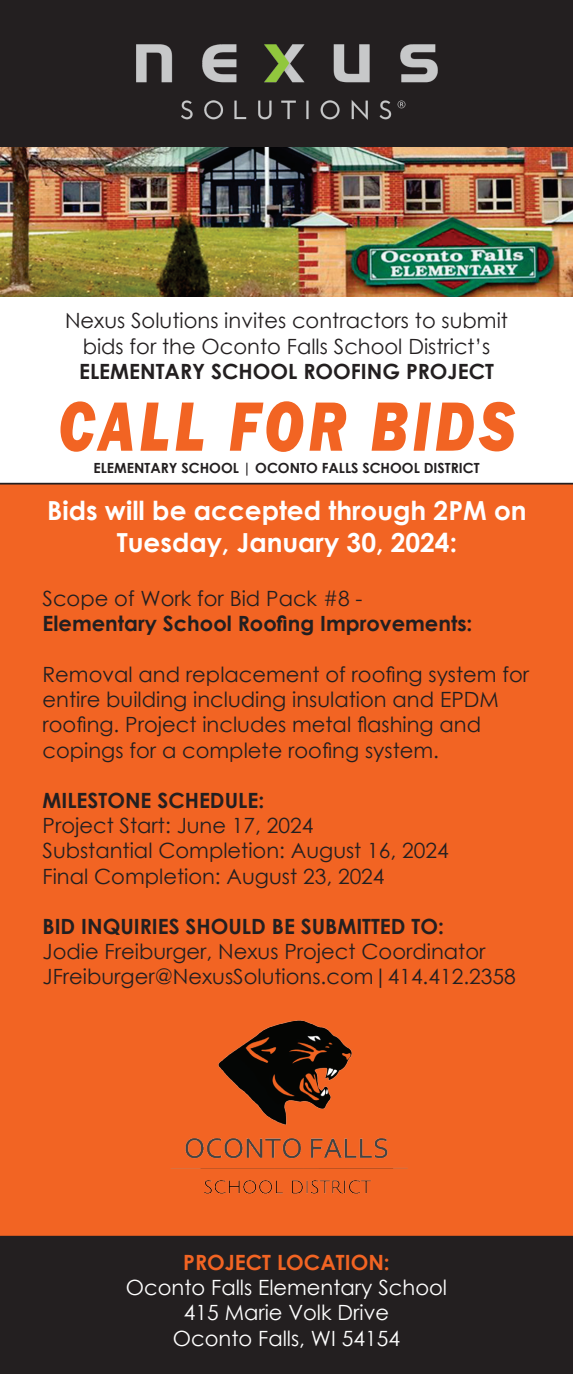
<style>
.page{position:relative;width:573px;height:1374px;background:#fff}
.page>*{position:absolute;margin:0;border:0;box-sizing:border-box;transform-origin:0 0}
.t1{font:italic 800 72.1px "Franklin Gothic";letter-spacing:.08em;color:#f26423;scale:.8 1}
.t2{font:700 26.25px/31.5px "Century Gothic";color:#fff;text-align:center}
.t3{font:21px/25.2px "Century Gothic";color:#231f20}
.t4{font:700 21px "Century Gothic";color:#231f20}
.t5{font:21px/25.2px "Century Gothic";color:#fff;text-align:center}
.t6{font:700 21px "Century Gothic";color:#f26423}
.t7{font:700 14px "Century Gothic";color:#231f20}
</style>
<div class="page">
<svg style="left:0;top:0;width:572px;height:147px;background:#2c2929"></svg>
<div style="left:0;top:483px;width:572px;height:752px;background:#f26423"></div>
<div style="left:0;top:1235px;width:572px;height:138px;background:#231f20"></div>
<img style="left:158px;top:1011px;width:257px;height:192px">
<img style="left:0;top:147px;width:572px;height:150px">
<p class="t3" style="left:65px;top:308px;width:444px;text-align:center">Nexus Solutions invites contractors to submit bids for the Oconto Falls School District’s</p>
<p class="t4" style="left:79px;top:355px;width:416px">ELEMENTARY SCHOOL ROOFING PROJECT</p>
<h1 class="t1" style="left:58px;top:379px;width:572px">CALL FOR BIDS</h1>
<p class="t7" style="left:93px;top:457px;width:387px">ELEMENTARY SCHOOL | OCONTO FALLS SCHOOL DISTRICT</p>
<p class="t2" style="left:47px;top:493px;width:480px">Bids will be accepted through 2PM on<br>Tuesday, January 30, 2024:</p>
<p class="t3" style="left:42px;top:586px;width:321px">Scope of Work for Bid Pack #8 -</p>
<p class="t4" style="left:42px;top:608px;width:431px">Elementary School Roofing Improvements:</p>
<p class="t3" style="left:42px;top:661px;width:487px">Removal and replacement of roofing system for entire building including insulation and EPDM roofing. Project includes metal flashing and copings for a complete roofing system.</p>
<p class="t4" style="left:42px;top:784px;width:223px">MILESTONE SCHEDULE:</p>
<p class="t3" style="left:42px;top:812px;width:407px">Project Start: June 17, 2024<br>Substantial Completion: August 16, 2024<br>Final Completion: August 23, 2024</p>
<p class="t4" style="left:42px;top:910px;width:402px">BID INQUIRIES SHOULD BE SUBMITTED TO:</p>
<p class="t3" style="left:42px;top:938px;width:474px">Jodie Freiburger, Nexus Project Coordinator<br>JFreiburger@NexusSolutions.com|414.412.2358</p>
<p class="t6" style="left:183px;top:1246px;width:208px">PROJECT LOCATION:</p>
<p class="t5" style="left:126px;top:1274px;width:322px">Oconto Falls Elementary School<br>415 Marie Volk Drive<br>Oconto Falls, WI 54154</p>
</div>
